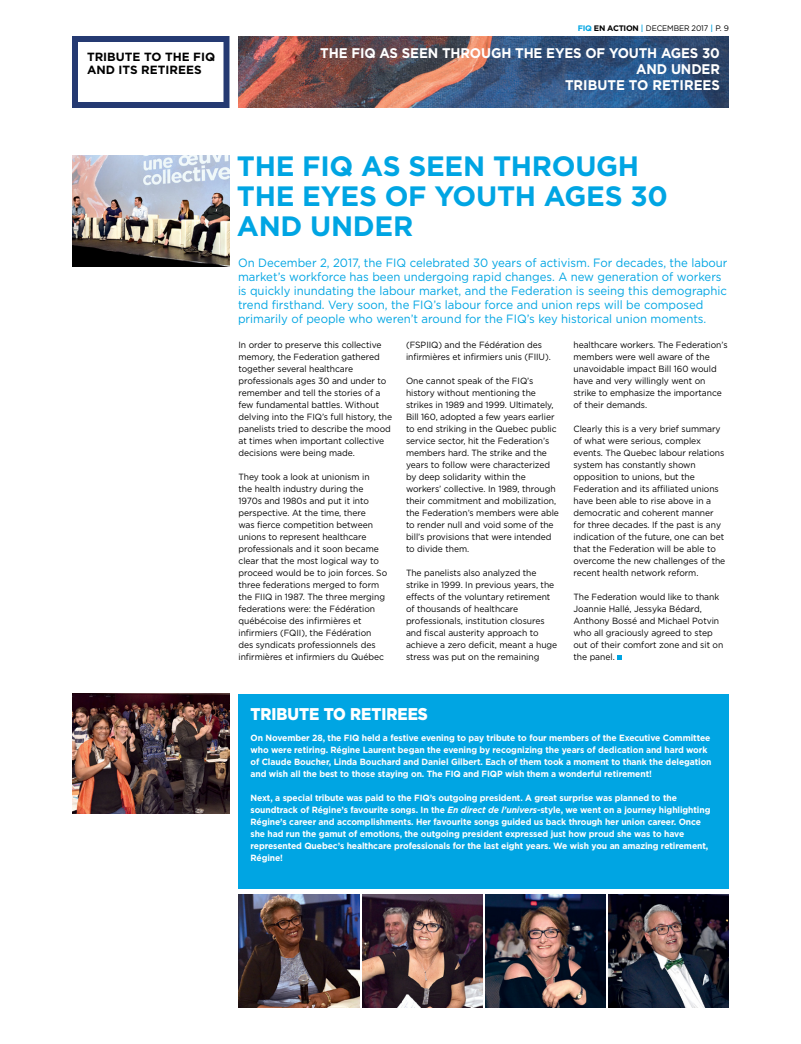
<style>
.page{position:relative;width:801px;height:1044px;background:#fff}
.page>*{position:absolute;margin:0;border:0;box-sizing:border-box;transform-origin:0 0}
.t1{font:700 28px/30px "Gotham";letter-spacing:-.01em;color:#00a5e3}
.t2{font:900 17px "Gotham";color:#fff;scale:.9 1}
.t3{font:700 14px/16px "Gotham";letter-spacing:.105em;color:#fff;text-align:right;scale:.95 1}
.t4{font:700 14px "Gotham";letter-spacing:.025em;color:#fff;scale:.95 1}
.t5{font:12px/14px "Gotham";color:#00a5e3;scale:.95 1}
.t6{font:700 11.9px/13.6px "Gotham";letter-spacing:.1em;color:#000}
.t7{font:9px/12px "Gotham";letter-spacing:-.005em;color:#000;scale:.95 1}
.t8{font:700 9px/12px "Gotham";letter-spacing:-.01em;color:#fff;scale:.95 1}
.t9{font:8px "Gotham";letter-spacing:-.015em;color:#000;scale:.95 1}
.s1{font-weight:700;color:#00a5e3}
.s2{font-weight:700}
.s3{font-weight:500;color:#00a5e3}
.s4{font-style:italic}
</style>
<div class="page">
<img style="left:238px;top:36px;width:491px;height:72px">
<div style="left:72px;top:36px;width:158px;height:72px;border:6px solid #253a72"></div>
<svg style="left:617px;top:656px;width:5px;height:4px"></svg>
<div style="left:238px;top:694px;width:491px;height:195px;background:#00a5e3"></div>
<img style="left:72px;top:156px;width:158px;height:111px">
<img style="left:238px;top:894px;width:121px;height:114px">
<img style="left:362px;top:894px;width:120px;height:114px">
<img style="left:485px;top:894px;width:120px;height:114px">
<img style="left:608px;top:894px;width:121px;height:114px">
<img style="left:72px;top:693px;width:158px;height:120px">
<p class="t9" style="left:578px;top:23px;width:161px"><span class="s1">FIQ</span> <span class="s2">en action</span> <span class="s3">|</span> DEcem ber 2017 <span class="s3">|</span> p. 9</p>
<h3 class="t6" style="left:87px;top:50px;width:130px">Tri bute to th e FIQ and its retirees</h3>
<h3 class="t4" style="left:320px;top:45px;width:139px">Th e FIQ as seen thr</h3>
<h3 class="t3" style="left:470px;top:44px;width:265px">ough th e eyes of youth ages 30 and under<br>Tri bute to retirees</h3>
<h1 class="t1" style="left:237px;top:151px;width:433px;text-indent:315px">ough<br>th e eyes of youth ages 30 and under</h1>
<h1 class="t1" style="left:237px;top:151px;width:277px">Th e FIQ as seen thr</h1>
<p class="t5" style="left:238px;top:255px;width:517px">On December 2, 2017, the FI Q celebrated 30 years of activism. For decades, the labour market’s workforce has been undergoing rapid changes. A new generation of workers is quickly inundating the labour market, and the Federation is seeing this demographic trend firsthand. Very soon, the FI Q’s labour force and union reps will be composed primarily of people who weren’t around for the FI Q’s key historical union moments.</p>
<p class="t7" style="left:238px;top:339px;width:163px">I n order to preserve this collective memory, the Federation gathered together several healthcare professionals ages 30 and under to remember and tell the stories of a few fundamental battles. Without delving into the FI Q’s full history, the panelists tried to describe the mood at times when important collective decisions were being made.</p>
<p class="t7" style="left:238px;top:471px;width:158px">They took a look at unionism in<br>the health industry during the<br>1970s and 1980s and put it into perspective. At the time, there<br>was fierce competition between unions to represent healthcare professionals and it soon became clear that the most logical way to proceed would be to join forces. So three federations merged to form the FII Q in 1987. The three merging federations were: the Fédération québécoise des infirmières et infirmiers (FQII), the Fédération des syndicats professionnels des infirmières et infirmiers du Québec</p>
<p class="t7" style="left:406px;top:339px;width:154px">(FSPII Q) and the Fédération des infirmières et infirmiers unis (FII U).</p>
<p class="t7" style="left:406px;top:375px;width:163px">One cannot speak of the FI Q’s history without mentioning the strikes in 1989 and 1999. Ultimately, Bill 160, adopted a few years earlier to end striking in the Quebec public service sector, hit the Federation’s members hard. The strike and the years to follow were characterized by deep solidarity within the workers’ collective. I n 1989, through their commitment and mobilization, the Federation’s members were able to render null and void some of the bill’s provisions that were intended to divide them.</p>
<p class="t7" style="left:406px;top:567px;width:161px">The panelists also analyzed the strike in 1999. I n previous years, the effects of the voluntary retirement of thousands of healthcare professionals, institution closures and fiscal austerity approach to achieve a zero deficit, meant a huge stress was put on the remaining</p>
<p class="t7" style="left:574px;top:339px;width:164px">healthcare workers. The Federation’s members were well aware of the unavoidable impact Bill 160 would have and very willingly went on strike to emphasize the importance of their demands.</p>
<p class="t7" style="left:574px;top:423px;width:161px">Clearly this is a very brief summary of what were serious, complex events. The Quebec labour relations system has constantly shown opposition to unions, but the Federation and its affiliated unions have been able to rise above in a democratic and coherent manner for three decades. If the past is any indication of the future, one can bet that the Federation will be able to overcome the new challenges of the recent health network reform.</p>
<p class="t7" style="left:574px;top:590px;width:159px">The Federation would like to thank<br>Joannie Hallé, Jessyka Bédard,<br>Anthony Bossé and Michael Potvin who all graciously agreed to step out of their comfort zone and sit on the panel.</p>
<h2 class="t2" style="left:250px;top:704px;width:199px">TRIBUTE TO RETIREES</h2>
<p class="t8" style="left:250px;top:731px;width:487px">On November 28, the FIQ held a festive evening to pay tribute to four members of the Executive Committee who were retiring. Régine Laurent began the evening by recognizing the years of dedication and hard work of Claude Boucher, Linda Bouchard and Daniel Gilbert. Each of them took a moment to thank the delegation and wish all the best to those staying on. The FIQ and FIQP wish them a wonderful retirement!</p>
<p class="t8" style="left:250px;top:791px;width:486px">Next, a special tribute was paid to the FIQ’s outgoing president. A great surprise was planned to the soundtrack of Régine’s favourite songs. In the <span class="s4">En direct de l’univers</span>-style, we went on a journey highlighting Régine’s career and accomplishments. Her favourite songs guided us back through her union career. Once she had run the gamut of emotions, the outgoing president expressed just how proud she was to have represented Quebec’s healthcare professionals for the last eight years. We wish you an amazing retirement, Régine!</p>
</div>
